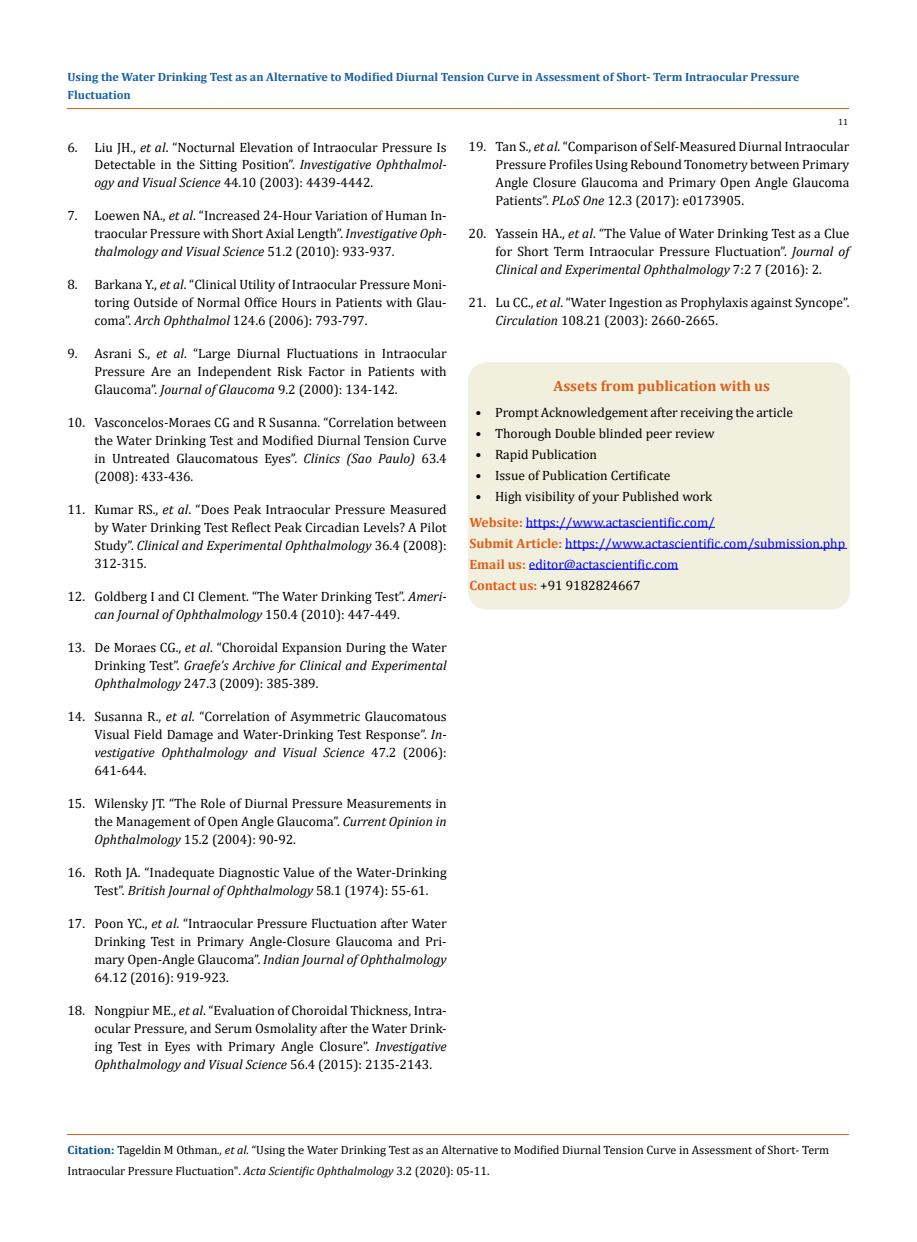
<style>
.page{position:relative;width:917px;height:1242px;background:#fff}
.page>*{position:absolute;margin:0;border:0;box-sizing:border-box;transform-origin:0 0}
.t1{font:700 15px "Cambria";color:#e05d1a}
.t2{font:13.5px/18px "Cambria";color:#000;text-align:justify}
.t3{font:13.5px/21px "Cambria";color:#00f}
.t4{font:12px/21px "Cambria";color:#000}
.t5{font:700 12px/18px "Cambria";color:#1560a6}
.t6{font:9px "Cambria";color:#000}
.s1{font-style:italic}
.s2{font-weight:700;color:#e05d1a}
.s3{color:#000}
.s4{font-weight:700;color:#035089}
</style>
<div class="page">
<hr style="left:67px;top:109px;width:782px;height:1px;background:#e05d1a">
<div style="left:468px;top:363px;width:381px;height:246px;background:#f1f0de;border-radius:18px"></div>
<div style="left:468px;top:362px;width:382px;height:248px;border:2px solid #f1f0de;border-radius:18px"></div>
<hr style="left:526px;top:527px;width:189px;height:1px;background:#00f">
<hr style="left:565px;top:548px;width:282px;height:1px;background:#00f">
<hr style="left:529px;top:569px;width:149px;height:1px;background:#00f">
<hr style="left:67px;top:1135px;width:782px;height:1px;background:#e05d1a">
<p class="t5" style="left:68px;top:67px;width:733px">Using the Water Drinking Test as an Alternative to Modified Diurnal Tension Curve in Assessment of Short- Term Intraocular Pressure<br>Fluctuation</p>
<p class="t6" style="left:838px;top:117px;width:11px">11</p>
<p class="t2" style="left:94px;top:138px;width:354px;text-indent:-27px">6. Liu JH., <span class="s1">et al</span>. “Nocturnal Elevation of Intraocular Pressure Is Detectable in the Sitting Position”. <span class="s1">Investigative Ophthalmol&shy;ogy and Visual Science</span> 44.10 (2003): 4439-4442.</p>
<p class="t2" style="left:94px;top:207px;width:354px;text-indent:-27px">7. Loewen NA., <span class="s1">et al</span>. “Increased 24-Hour Variation of Human In&shy;traocular Pressure with Short Axial Length”. <span class="s1">Investigative Oph&shy;thalmology and Visual Science</span> 51.2 (2010): 933-937.</p>
<p class="t2" style="left:94px;top:276px;width:354px;text-indent:-27px">8. Barkana Y., <span class="s1">et al</span>. “Clinical Utility of Intraocular Pressure Moni&shy;toring Outside of Normal Office Hours in Patients with Glau&shy;coma”. <span class="s1">Arch Ophthalmol</span> 124.6 (2006): 793-797.</p>
<p class="t2" style="left:94px;top:345px;width:354px;text-indent:-27px">9. Asrani S., <span class="s1">et al</span>. “Large Diurnal Fluctuations in Intraocular Pressure Are an Independent Risk Factor in Patients with Glaucoma”. <span class="s1">Journal of Glaucoma</span> 9.2 (2000): 134-142.</p>
<p class="t2" style="left:94px;top:414px;width:354px;text-indent:-27px">10. Vasconcelos-Moraes CG and R Susanna. “Correlation between the Water Drinking Test and Modified Diurnal Tension Curve in Untreated Glaucomatous Eyes”. <span class="s1">Clinics (Sao Paulo)</span> 63.4 (2008): 433-436.</p>
<p class="t2" style="left:94px;top:501px;width:354px;text-indent:-27px">11. Kumar RS., <span class="s1">et al</span>. “Does Peak Intraocular Pressure Measured by Water Drinking Test Reflect Peak Circadian Levels? A Pilot Study”. <span class="s1">Clinical and Experimental Ophthalmology</span> 36.4 (2008):<br>312-315.</p>
<p class="t2" style="left:94px;top:588px;width:354px;text-indent:-27px">12. Goldberg I and CI Clement. “The Water Drinking Test”. <span class="s1">Ameri&shy;can Journal of Ophthalmology</span> 150.4 (2010): 447-449.</p>
<p class="t2" style="left:94px;top:639px;width:354px;text-indent:-27px">13. De Moraes CG., <span class="s1">et al</span>. “Choroidal Expansion During the Water Drinking Test”. <span class="s1">Graefe’s Archive for Clinical and Experimental Ophthalmology</span> 247.3 (2009): 385-389.</p>
<p class="t2" style="left:94px;top:708px;width:354px;text-indent:-27px">14. Susanna R., <span class="s1">et al</span>. “Correlation of Asymmetric Glaucomatous Visual Field Damage and Water-Drinking Test Response”. <span class="s1">In&shy;vestigative Ophthalmology and Visual Science</span> 47.2 (2006):<br>641-644.</p>
<p class="t2" style="left:94px;top:795px;width:354px;text-indent:-27px">15. Wilensky JT. “The Role of Diurnal Pressure Measurements in the Management of Open Angle Glaucoma”. <span class="s1">Current Opinion in Ophthalmology</span> 15.2 (2004): 90-92.</p>
<p class="t2" style="left:94px;top:864px;width:354px;text-indent:-27px">16. Roth JA. “Inadequate Diagnostic Value of the Water-Drinking<br>Test”. <span class="s1">British Journal of Ophthalmology</span> 58.1 (1974): 55-61.</p>
<p class="t2" style="left:94px;top:915px;width:354px;text-indent:-27px">17. Poon YC., <span class="s1">et al</span>. “Intraocular Pressure Fluctuation after Water Drinking Test in Primary Angle-Closure Glaucoma and Pri&shy;mary Open-Angle Glaucoma”. <span class="s1">Indian Journal of Ophthalmology </span>64.12 (2016): 919-923.</p>
<p class="t2" style="left:94px;top:1002px;width:354px;text-indent:-27px">18. Nongpiur ME., <span class="s1">et al</span>. “Evaluation of Choroidal Thickness, Intra&shy;ocular Pressure, and Serum Osmolality after the Water Drink&shy;ing Test in Eyes with Primary Angle Closure”. <span class="s1">Investigative Ophthalmology and Visual Science</span> 56.4 (2015): 2135-2143.</p>
<p class="t2" style="left:495px;top:138px;width:355px;text-indent:-27px">19. Tan S., <span class="s1">et al</span>. “Comparison of Self-Measured Diurnal Intraocular Pressure Profiles Using Rebound Tonometry between Primary Angle Closure Glaucoma and Primary Open Angle Glaucoma Patients”. <span class="s1">PLoS One</span> 12.3 (2017): e0173905.</p>
<p class="t2" style="left:495px;top:225px;width:355px;text-indent:-27px">20. Yassein HA., <span class="s1">et al</span>. “The Value of Water Drinking Test as a Clue for Short Term Intraocular Pressure Fluctuation”. <span class="s1">Journal of Clinical and Experimental Ophthalmology</span> 7:2 7 (2016): 2.</p>
<p class="t2" style="left:495px;top:294px;width:355px;text-indent:-27px">21. Lu CC., <span class="s1">et al</span>. “Water Ingestion as Prophylaxis against Syncope”.<br><span class="s1">Circulation</span> 108.21 (2003): 2660-2665.</p>
<p class="t1" style="left:553px;top:375px;width:218px">Assets from publication with us</p>
<p class="t2" style="left:475px;top:403px;width:319px">• Prompt Acknowledgement after receiving the article</p>
<p class="t2" style="left:475px;top:424px;width:240px">• Thorough Double blinded peer review</p>
<p class="t2" style="left:475px;top:445px;width:123px">• Rapid Publication</p>
<p class="t2" style="left:475px;top:466px;width:196px">• Issue of Publication Certificate</p>
<p class="t2" style="left:475px;top:487px;width:238px">• High visibility of your Published work</p>
<p class="t3" style="left:469px;top:511px;width:377px"><span class="s2">Website:</span> https://www.actascientific.com/<br><span class="s2">Submit Article:</span> https://www.actascientific.com/submission.php <span class="s2">Email us:</span> editor@actascientific.com<br><span class="s2">Contact us:</span> <span class="s3">+91 9182824667</span></p>
<p class="t4" style="left:67px;top:1139px;width:763px"><span class="s4">Citation:</span> Tageldin M Othman<span class="s1">., et al.</span> “Using the Water Drinking Test as an Alternative to Modified Diurnal Tension Curve in Assessment of Short- Term<br>Intraocular Pressure Fluctuation". <span class="s1">Acta Scientific Ophthalmology</span> 3.2 (2020): 05-11.</p>
</div>
